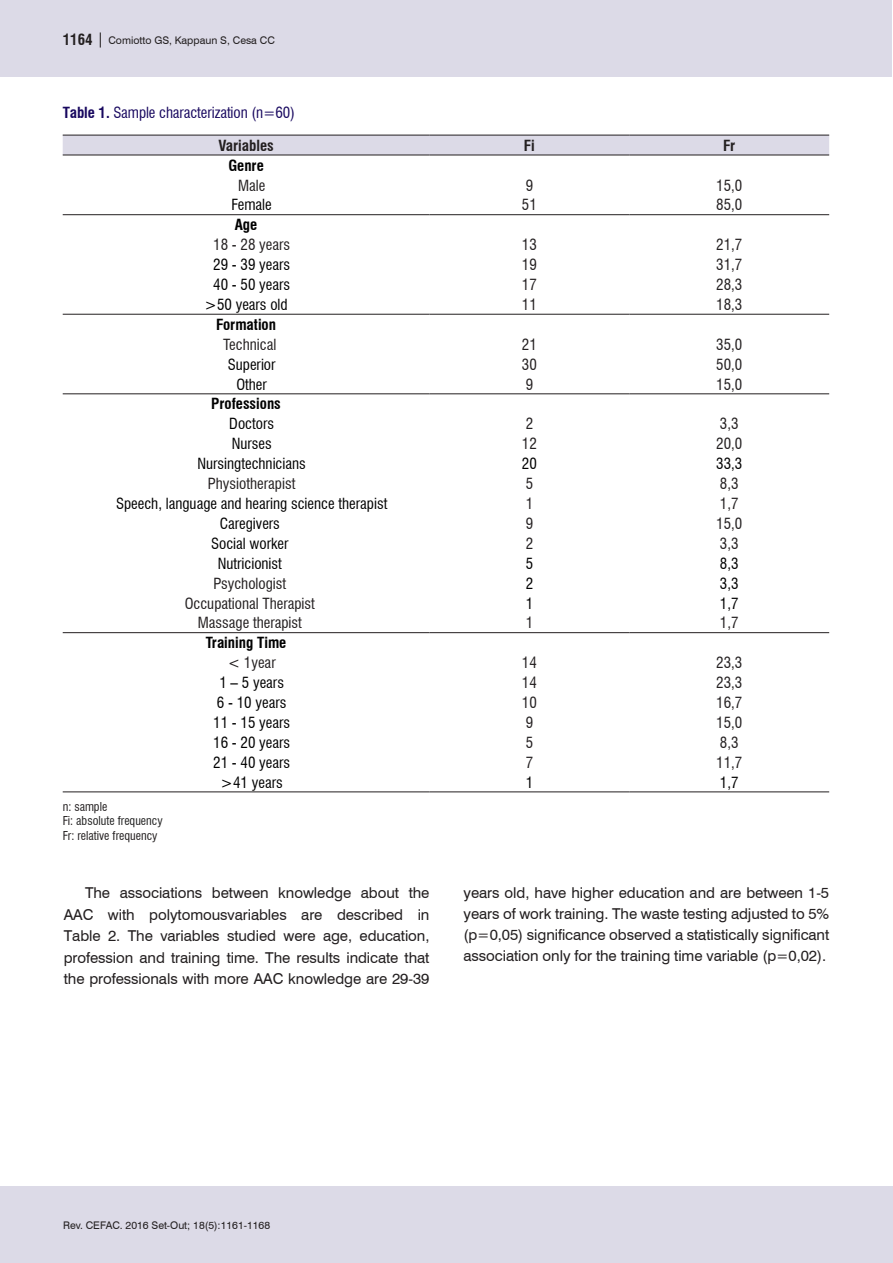
<style>
.page{position:relative;width:893px;height:1263px;background:#fff}
.page>*{position:absolute;margin:0;border:0;box-sizing:border-box;transform-origin:0 0}
.Corpo_do_texto_INGL{font:15px/21.6px "Swiss 721 BT";letter-spacing:-.005em;color:#231f20;text-align:justify}
.Texto_tabelas{font:condensed 15px "Swiss 721 BT";color:#000}
.Texto_tabelas-2{font:condensed 15px "Swiss 721 BT";color:#231f20}
.Texto_tabelas-3{font:700 condensed 15px "Swiss 721 BT";color:#000}
.Titulo_tabelas_e_gr{font:condensed 15px "Swiss 721 BT";letter-spacing:-.005em;color:#18085f}
.Texto_tabelas-4{font:700 condensed 15px "Swiss 721 BT";color:#231f20}
.Legendas{font:condensed 12px "Swiss 721 BT";color:#231f20}
.Legendas-2{font:condensed 12px "Swiss 721 BT";color:#222}
.t1{font:10.5px "Swiss 721 BT";color:#231f20}
.s1{font-weight:700;font-stretch:condensed;font-size:15px}
.s2{font-size:15px}
.s3{font-weight:700}
.s4{color:#231f20}
</style>
<div class="page">
<div style="left:0;top:1186px;width:892px;height:77px;background:#dcdae7"></div>
<div style="left:0;top:0;width:892px;height:77px;background:#dcdae7"></div>
<div style="left:63px;top:136px;width:766px;height:19px;background:#dcdae7"></div>
<hr style="left:63px;top:791px;width:366px;height:1px;background:#231f20">
<hr style="left:429px;top:791px;width:200px;height:1px;background:#231f20">
<hr style="left:629px;top:791px;width:200px;height:1px;background:#231f20">
<hr style="left:63px;top:214px;width:366px;height:1px;background:#231f20">
<hr style="left:429px;top:214px;width:200px;height:1px;background:#231f20">
<hr style="left:629px;top:214px;width:200px;height:1px;background:#231f20">
<hr style="left:63px;top:314px;width:366px;height:1px;background:#231f20">
<hr style="left:429px;top:314px;width:200px;height:1px;background:#231f20">
<hr style="left:629px;top:314px;width:200px;height:1px;background:#231f20">
<hr style="left:63px;top:632px;width:366px;height:1px;background:#231f20">
<hr style="left:429px;top:632px;width:200px;height:1px;background:#231f20">
<hr style="left:629px;top:632px;width:200px;height:1px;background:#231f20">
<hr style="left:63px;top:135px;width:366px;height:1px;background:#231f20">
<hr style="left:429px;top:135px;width:200px;height:1px;background:#231f20">
<hr style="left:629px;top:135px;width:200px;height:1px;background:#231f20">
<hr style="left:63px;top:155px;width:366px;height:1px;background:#231f20">
<hr style="left:429px;top:155px;width:200px;height:1px;background:#231f20">
<hr style="left:629px;top:155px;width:200px;height:1px;background:#231f20">
<hr style="left:63px;top:393px;width:366px;height:1px;background:#231f20">
<hr style="left:429px;top:393px;width:200px;height:1px;background:#231f20">
<hr style="left:629px;top:393px;width:200px;height:1px;background:#231f20">
<p class="t1" style="left:63px;top:33px;width:214px"><span class="s1">1164</span> <span class="s2">|</span> Comiotto GS, Kappaun S, Cesa CC</p>
<p class="Titulo_tabelas_e_gr" style="left:63px;top:103px;width:234px"><span class="s3">Table 1.</span> Sample characterization (n=60)</p>
<p class="Texto_tabelas-4" style="left:218px;top:136px;width:57px">Variables</p>
<p class="Texto_tabelas-4" style="left:524px;top:136px;width:12px">Fi</p>
<p class="Texto_tabelas-4" style="left:723px;top:136px;width:14px">Fr</p>
<p class="Texto_tabelas-3" style="left:228px;top:156px;width:37px">Genre</p>
<p class="Texto_tabelas-2" style="left:238px;top:176px;width:29px">Male</p>
<p class="Texto_tabelas-2" style="left:526px;top:176px;width:9px">9</p>
<p class="Texto_tabelas-2" style="left:716px;top:176px;width:28px">15,0</p>
<p class="Texto_tabelas" style="left:232px;top:196px;width:42px">Female</p>
<p class="Texto_tabelas-2" style="left:522px;top:196px;width:16px">51</p>
<p class="Texto_tabelas-2" style="left:716px;top:196px;width:28px">85,0</p>
<p class="Texto_tabelas-3" style="left:235px;top:216px;width:24px">Age</p>
<p class="Texto_tabelas-2" style="left:213px;top:236px;width:79px">18 - 28 years</p>
<p class="Texto_tabelas-2" style="left:522px;top:236px;width:16px">13</p>
<p class="Texto_tabelas-2" style="left:716px;top:236px;width:28px">21,7</p>
<p class="Texto_tabelas" style="left:213px;top:256px;width:79px">29 - 39 years</p>
<p class="Texto_tabelas-2" style="left:522px;top:256px;width:16px">19</p>
<p class="Texto_tabelas-2" style="left:716px;top:256px;width:28px">31,7</p>
<p class="Texto_tabelas" style="left:213px;top:276px;width:79px">40 - 50 years</p>
<p class="Texto_tabelas-2" style="left:522px;top:276px;width:16px">17</p>
<p class="Texto_tabelas-2" style="left:716px;top:276px;width:28px">28,3</p>
<p class="Texto_tabelas" style="left:204px;top:295px;width:85px">&gt;50 years old</p>
<p class="Texto_tabelas-2" style="left:522px;top:295px;width:16px">11</p>
<p class="Texto_tabelas-2" style="left:716px;top:295px;width:28px">18,3</p>
<p class="Texto_tabelas-3" style="left:216px;top:315px;width:61px">Formation</p>
<p class="Texto_tabelas-2" style="left:223px;top:335px;width:55px">Technical</p>
<p class="Texto_tabelas-2" style="left:522px;top:335px;width:16px">21</p>
<p class="Texto_tabelas-2" style="left:716px;top:335px;width:28px">35,0</p>
<p class="Texto_tabelas" style="left:228px;top:355px;width:49px">Superior</p>
<p class="Texto_tabelas-2" style="left:522px;top:355px;width:16px">30</p>
<p class="Texto_tabelas-2" style="left:716px;top:355px;width:28px">50,0</p>
<p class="Texto_tabelas" style="left:236px;top:375px;width:32px">Other</p>
<p class="Texto_tabelas-2" style="left:526px;top:375px;width:9px">9</p>
<p class="Texto_tabelas-2" style="left:716px;top:375px;width:28px">15,0</p>
<p class="Texto_tabelas-3" style="left:211px;top:395px;width:71px">Professions</p>
<p class="Texto_tabelas" style="left:229px;top:415px;width:46px">Doctors</p>
<p class="Texto_tabelas-2" style="left:526px;top:415px;width:9px">2</p>
<p class="Texto_tabelas-2" style="left:720px;top:415px;width:20px">3,3</p>
<p class="Texto_tabelas" style="left:232px;top:435px;width:42px">Nurses</p>
<p class="Texto_tabelas-2" style="left:522px;top:435px;width:16px">12</p>
<p class="Texto_tabelas-2" style="left:716px;top:435px;width:28px">20,0</p>
<p class="Texto_tabelas" style="left:197px;top:455px;width:110px">Nursingtechnicians</p>
<p class="Texto_tabelas" style="left:522px;top:455px;width:16px">20</p>
<p class="Texto_tabelas" style="left:716px;top:455px;width:28px">33,3</p>
<p class="Texto_tabelas-2" style="left:208px;top:475px;width:89px">Physiotherapist</p>
<p class="Texto_tabelas-2" style="left:526px;top:475px;width:9px">5</p>
<p class="Texto_tabelas-2" style="left:720px;top:475px;width:20px">8,3</p>
<p class="Texto_tabelas" style="left:116px;top:494px;width:273px">Speech, language and hearing science therapist</p>
<p class="Texto_tabelas-2" style="left:526px;top:494px;width:9px">1</p>
<p class="Texto_tabelas-2" style="left:720px;top:494px;width:20px">1,7</p>
<p class="Texto_tabelas" style="left:220px;top:514px;width:62px">Caregivers</p>
<p class="Texto_tabelas-2" style="left:526px;top:514px;width:9px">9</p>
<p class="Texto_tabelas-2" style="left:716px;top:514px;width:28px">15,0</p>
<p class="Texto_tabelas" style="left:211px;top:534px;width:79px">Social worker</p>
<p class="Texto_tabelas-2" style="left:526px;top:534px;width:9px">2</p>
<p class="Texto_tabelas-2" style="left:720px;top:534px;width:20px">3,3</p>
<p class="Texto_tabelas" style="left:218px;top:554px;width:66px">Nutricionist</p>
<p class="Texto_tabelas" style="left:526px;top:554px;width:9px">5</p>
<p class="Texto_tabelas" style="left:720px;top:554px;width:20px">8,3</p>
<p class="Texto_tabelas-2" style="left:213px;top:574px;width:74px">Psychologist</p>
<p class="Texto_tabelas" style="left:526px;top:574px;width:9px">2</p>
<p class="Texto_tabelas" style="left:720px;top:574px;width:20px">3,3</p>
<p class="Texto_tabelas-2" style="left:185px;top:594px;width:132px">Occupational Therapist</p>
<p class="Texto_tabelas" style="left:526px;top:594px;width:9px">1</p>
<p class="Texto_tabelas" style="left:720px;top:594px;width:20px">1,7</p>
<p class="Texto_tabelas-2" style="left:198px;top:614px;width:106px">Massage therapist</p>
<p class="Texto_tabelas-2" style="left:526px;top:614px;width:9px">1</p>
<p class="Texto_tabelas-2" style="left:720px;top:614px;width:20px">1,7</p>
<p class="Texto_tabelas-3" style="left:206px;top:634px;width:82px">Training Time</p>
<p class="Texto_tabelas-2" style="left:228px;top:654px;width:50px">&lt; 1year</p>
<p class="Texto_tabelas-2" style="left:522px;top:654px;width:16px">14</p>
<p class="Texto_tabelas-2" style="left:716px;top:654px;width:28px">23,3</p>
<p class="Texto_tabelas" style="left:219px;top:674px;width:66px">1 – 5 years</p>
<p class="Texto_tabelas-2" style="left:522px;top:674px;width:16px">14</p>
<p class="Texto_tabelas-2" style="left:716px;top:674px;width:28px">23,3</p>
<p class="Texto_tabelas" style="left:217px;top:693px;width:71px">6 - 10 years</p>
<p class="Texto_tabelas-2" style="left:522px;top:693px;width:16px">10</p>
<p class="Texto_tabelas-2" style="left:716px;top:693px;width:28px">16,7</p>
<p class="Texto_tabelas" style="left:213px;top:713px;width:79px">11 - 15 years</p>
<p class="Texto_tabelas-2" style="left:526px;top:713px;width:9px">9</p>
<p class="Texto_tabelas-2" style="left:716px;top:713px;width:28px">15,0</p>
<p class="Texto_tabelas" style="left:213px;top:733px;width:79px">16 - 20 years</p>
<p class="Texto_tabelas-2" style="left:526px;top:733px;width:9px">5</p>
<p class="Texto_tabelas-2" style="left:720px;top:733px;width:20px">8,3</p>
<p class="Texto_tabelas" style="left:213px;top:753px;width:79px">21 - 40 years</p>
<p class="Texto_tabelas-2" style="left:526px;top:753px;width:9px">7</p>
<p class="Texto_tabelas-2" style="left:716px;top:753px;width:28px">11,7</p>
<p class="Texto_tabelas" style="left:221px;top:773px;width:64px">&gt;41 years</p>
<p class="Texto_tabelas" style="left:526px;top:773px;width:9px">1</p>
<p class="Texto_tabelas" style="left:720px;top:773px;width:20px">1,7</p>
<p class="Legendas" style="left:63px;top:799px;width:46px">n: sample</p>
<p class="Legendas-2" style="left:63px;top:814px;width:102px"><span class="s4">Fi:</span> absolute frequency</p>
<p class="Legendas" style="left:63px;top:828px;width:96px">Fr: relative frequency</p>
<p class="Corpo_do_texto_INGL" style="left:64px;top:881px;width:367px;text-indent:21px">The associations between knowledge about the AAC with polytomousvariables are described in Table 2. The variables studied were age, education, profession and training time. The results indicate that the professionals with more AAC knowledge are 29-39</p>
<p class="Corpo_do_texto_INGL" style="left:463px;top:882px;width:367px;line-height:21px">years old, have higher education and are between 1-5 years of work training. The waste testing adjusted to 5% (p=0,05) significance observed a statistically significant association only for the training time variable (p=0,02).</p>
<p class="t1" style="left:63px;top:1218px;width:209px">Rev. CEFAC. 2016 Set-Out; 18(5):1161-1168</p>
</div>
